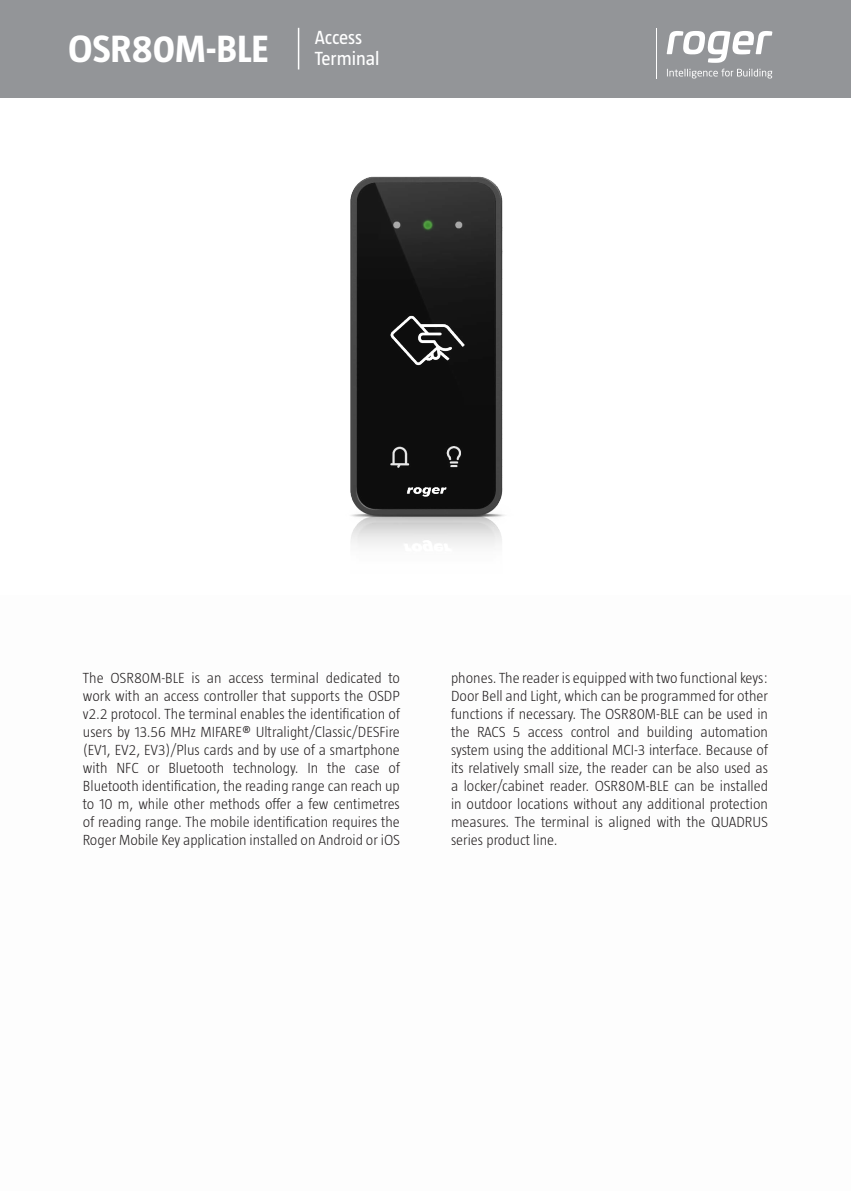
<style>
.page{position:relative;width:851px;height:1191px;background:#fff}
.page>*{position:absolute;margin:0;border:0;box-sizing:border-box;transform-origin:0 0}
.t1{font:700 39px "Taz";color:#fff}
.t2{font:19.5px "Taz";letter-spacing:-.01em;color:#fff}
.t3{font:300 15px/18px "Taz";color:#231f20;text-align:justify}
.s1{font-weight:400;font-size:19.5px}
</style>
<div class="page">
<div style="left:0;top:0;width:850px;height:98px;background:#939598"></div>
<hr style="left:298px;top:28px;width:1px;height:41px;background:#fff">
<img style="left:350px;top:176px;width:154px;height:372px">
<hr style="left:655px;top:28px;width:1px;height:51px;background:#fff">
<svg style="left:667px;top:69px;width:105px;height:9px"></svg>
<svg style="left:666px;top:31px;width:106px;height:32px"></svg>
<h2 class="t2" style="left:315px;top:26px;width:49px">Access</h2>
<h1 class="t1" style="left:68px;top:27px;width:313px">OSR80M-BLE <span class="s1">Terminal</span></h1>
<p class="t3" style="left:83px;top:668px;width:318px">The OSR80M-BLE is an access terminal dedicated to work with an access controller that supports the OSDP v2.2 protocol. The terminal enables the identification of users by 13.56 MHz MIFARE® Ultralight/Classic/DESFire (EV1, EV2, EV3)/Plus cards and by use of a smartphone with NFC or Bluetooth technology. In the case of Bluetooth identification, the reading range can reach up to 10 m, while other methods offer a few centimetres of reading range. The mobile identification requires the Roger Mobile Key application installed on Android or iOS</p>
<p class="t3" style="left:451px;top:668px;width:318px">phones. The reader is equipped with two functional keys:<br>Door Bell and Light, which can be programmed for other functions if necessary. The OSR80M-BLE can be used in the RACS 5 access control and building automation system using the additional MCI-3 interface. Because of its relatively small size, the reader can be also used as a locker/cabinet reader. OSR80M-BLE can be installed in outdoor locations without any additional protection measures. The terminal is aligned with the QUADRUS series product line.</p>
</div>
